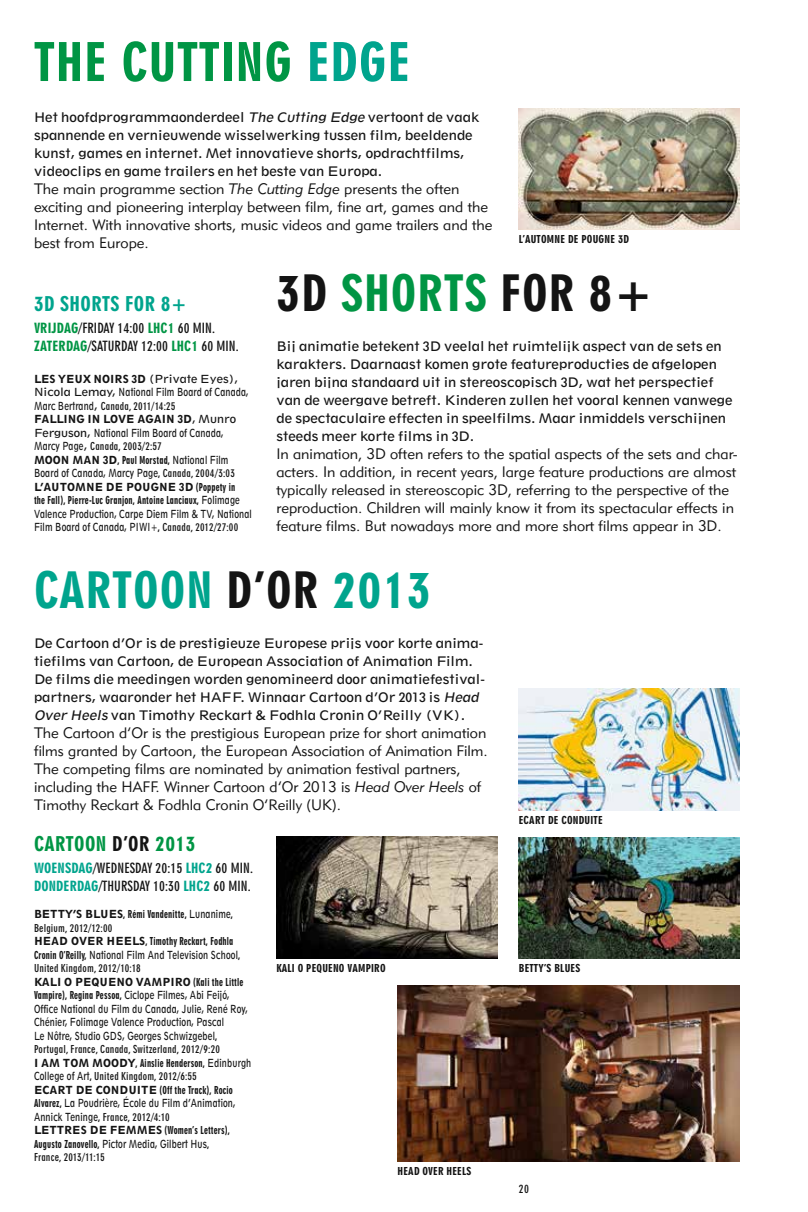
<style>
.page{position:relative;width:808px;height:1212px;background:#fff}
.page>*{position:absolute;margin:0;border:0;box-sizing:border-box;transform-origin:0 0}
.t1{font:51px "Geometric 706 BT Black Condensed B";letter-spacing:.02em;color:#009544}
.t2{font:48px "Geometric 706 BT Black Condensed B";letter-spacing:.02em;color:#00a48d}
.t3{font:48px "Geometric 706 BT Black Condensed B";color:#009544}
.t4{font:48px "Geometric 706 BT Black Condensed B";color:#141414}
.t5{font:19.5px "Geometric 706 BT Black Condensed B";letter-spacing:.02em;color:#009544}
.t6{font:19.5px "Geometric 706 BT Black Condensed B";color:#00a48d}
.t7{font:15px/18px "Geometric 415 BT Lite A";color:#141414}
.t8{font:13.5px/18px "Geometric 706 BT Bold Condensed B";letter-spacing:.01em;color:#141414}
.t9{font:12.3px/18px "Geometric 212 BT";color:#141414}
.t10{font:11.25px "Geometric 706 BT Bold Condensed B";color:#141414}
.t11{font:condensed 10.5px/13.5px "Geometric 212 BT";letter-spacing:.02em;color:#141414;scale:.8 1}
.t12{font:10.5px "Geometric 706 BT Black Condensed B";letter-spacing:.02em;color:#141414;scale:.8 1}
.t13{font:10.5px "Geometric 706 BT Bold Condensed B";letter-spacing:.01em;color:#141414}
.t14{font:10.5px "Geometric 706 BT Black Condensed B";letter-spacing:.02em;color:#141414}
.t15{font:10.5px/13.5px "Geometric 212 BT";color:#141414}
.t16{font:10.5px "Geometric 706 BT Bold Condensed B";letter-spacing:-.01em;color:#141414}
.s1{color:#00a48d}
.s2{font-style:italic}
.s3{font-family:"Geometric 415 BT Lite Italic A"}
.s4{color:#141414}
.s5{font-family:"Geometric 706 BT Black Condensed B";color:#009544}
.s6{font-weight:800;font-stretch:condensed}
.s7{font-stretch:condensed}
.s8{font-family:"Geometric 212 BT";font-stretch:condensed}
.s9{font-family:"Geometric 212 BT"}
.s10{font-weight:800}
.s11{font-stretch:normal}
.s12{font-family:"Geometric 212 BT";font-weight:800;font-stretch:condensed}
.s13{font-family:"Geometric 706 BT Black Condensed B";font-stretch:normal}
.s14{font-family:"Geometric 706 BT Bold Condensed B";font-stretch:normal}
.s15{font-family:"Geometric 706 BT Black Condensed B";color:#00a48d}
.s16{font-family:"Geometric 706 BT Black Condensed B"}
</style>
<div class="page">
<img style="left:519px;top:108px;width:221px;height:122px">
<img style="left:398px;top:985px;width:342px;height:176px">
<img style="left:519px;top:689px;width:221px;height:121px">
<img style="left:519px;top:837px;width:221px;height:122px">
<img style="left:276px;top:837px;width:221px;height:122px">
<h1 class="t1" style="left:34px;top:31px;width:25px">The</h1>
<h1 class="t1" style="left:121px;top:31px;width:284px">Cutting <span class="s1">Edge</span></h1>
<p class="t9" style="left:34px;top:108px;width:447px">Het hoofdprogrammaonderdeel <span class="s2">The Cutting Edge</span> vertoont de vaak spannende en vernieuwende wisselwerking tussen film, beeldende kunst, games en internet. Met innovatieve shorts, opdrachtfilms, videoclips en game trailers en het beste van Europa.</p>
<p class="t7" style="left:34px;top:179px;width:460px">The main programme section <span class="s3">The Cutting Edge</span> presents the often exciting and pioneering interplay between film, fine art, games and the Internet. With innovative shorts, music videos and game trailers and the best from Europe.</p>
<h2 class="t3" style="left:276px;top:264px;width:249px"><span class="s4">3D</span> shorts <span class="s4">for</span></h2>
<h2 class="t4" style="left:588px;top:264px;width:66px">8+</h2>
<p class="t9" style="left:276px;top:337px;width:458px">Bij animatie betekent 3D veelal het ruimtelijk aspect van de sets en karakters. Daarnaast komen grote featureproducties de afgelopen jaren bijna standaard uit in stereoscopisch 3D, wat het perspectief van de weergave betreft. Kinderen zullen het vooral kennen vanwege de spectaculaire effecten in speelfilms. Maar inmiddels verschijnen steeds meer korte films in 3D.</p>
<p class="t7" style="left:276px;top:445px;width:463px">In animation, 3D often refers to the spatial aspects of the sets and char&shy;acters. In addition, in recent years, large feature productions are almost typically released in stereoscopic 3D, referring to the perspective of the reproduction. Children will mainly know it from its spectacular effects in feature films. But nowadays more and more short films appear in 3D.</p>
<p class="t14" style="left:519px;top:233px;width:111px">L’Automne de Pougne 3D</p>
<h3 class="t6" style="left:34px;top:292px;width:102px">3D shorts for</h3>
<h3 class="t6" style="left:161px;top:292px;width:28px">8+</h3>
<p class="t8" style="left:34px;top:319px;width:206px"><span class="s5">Vrijdag</span>/Friday 14:00 <span class="s5">LHC1</span> 60 min.<br><span class="s5">Zaterdag</span>/Saturday 12:00 <span class="s5">LHC1</span> 60 min.</p>
<p class="t15" style="left:34px;top:372px;width:216px"><span class="s6">LES YEUX NOIRS 3D</span> (Private Eyes),<br>Nicola Lemay, <span class="s7">National Film Board of Canada,</span></p>
<p class="t13" style="left:34px;top:399px;width:143px"><span class="s8">Marc Bertrand</span><span class="s9">,</span> Canada, 2011/14:25</p>
<p class="t11" style="left:34px;top:412px;width:254px"><span class="s10">FALLING IN LOVE AGAIN 3D</span><span class="s11">, Munro<br>Ferguson,</span> National Film Board of Canada,</p>
<p class="t13" style="left:34px;top:440px;width:129px"><span class="s8">Marcy Page</span><span class="s9">,</span> Canada, 2003/2:57</p>
<p class="t12" style="left:34px;top:453px;width:245px"><span class="s12">MOON MAN 3D</span>, Paul Morstad, <span class="s8">National Film</span></p>
<p class="t11" style="left:34px;top:466px;width:253px">Board of Canada, Marcy Page<span class="s13">,</span> <span class="s14">Canada, 2004/3:03<br></span><span class="s10">L’AUTOMN E D E POUGN E 3D</span> <span class="s13">(Poppety in</span></p>
<p class="t12" style="left:34px;top:494px;width:259px">the Fall), Pierre-Luc Granjon, Antoine Lanciaux, <span class="s8">Folimage</span></p>
<p class="t11" style="left:34px;top:507px;width:274px">Valence Production, Carpe Diem Film &amp; TV, National<br>Film Board of Canada, PIWI+<span class="s13">,</span> <span class="s14">Canada, 2012/27:00</span></p>
<h2 class="t2" style="left:34px;top:561px;width:399px">Cartoon <span class="s4">d’Or</span> 2013</h2>
<p class="t9" style="left:34px;top:634px;width:452px">De Cartoon d’Or is de prestigieuze Europese prijs voor korte anima&shy;tiefilms van Cartoon, de European Association of Animation Film.<br>De films die meedingen worden genomineerd door animatiefestival&shy;partners, waaronder het HAFF. Winnaar Cartoon d’Or 2013 is <span class="s2">Head Over Heels</span> van Timothy Reckart &amp; Fodhla Cronin O’Reilly (VK).</p>
<p class="t7" style="left:34px;top:724px;width:455px">The Cartoon d’Or is the prestigious European prize for short animation films granted by Cartoon, the European Association of Animation Film.<br>The competing films are nominated by animation festival partners, including the HAFF. Winner Cartoon d’Or 2013 is <span class="s3">Head Over Heels</span> of Timothy Reckart &amp; Fodhla Cronin O’Reilly (UK).</p>
<p class="t14" style="left:519px;top:813px;width:84px">Ecart de Conduite</p>
<h3 class="t5" style="left:34px;top:832px;width:163px">Cartoon <span class="s4">d’Or</span> 2013</h3>
<p class="t8" style="left:34px;top:859px;width:221px"><span class="s15">Woe nsdag</span>/Wednesday 20:15 <span class="s15">LHC2</span> 60 min.<br><span class="s15">Donderdag</span>/Th ursday 10:30 <span class="s15">LHC2</span> 60 min.</p>
<p class="t12" style="left:34px;top:908px;width:250px"><span class="s12">BETTY’S BLUES</span>, Rémi Vandenitte, <span class="s8">Lunanime</span>,</p>
<p class="t13" style="left:34px;top:921px;width:80px">Belgium, 2012/12:00</p>
<p class="t12" style="left:34px;top:935px;width:251px"><span class="s12">H EAD OVER H EELS</span>, Timothy Reckart, Fodhla</p>
<p class="t11" style="left:34px;top:948px;width:259px"><span class="s13">Cronin O’Reilly,</span> National Film And Television School<span class="s13">,</span></p>
<p class="t13" style="left:34px;top:962px;width:108px">United Kingdom, 2012/10:18</p>
<p class="t11" style="left:34px;top:975px;width:269px"><span class="s10">KALI O PEQUEN O VAMP IRO</span> <span class="s13">(Kali the Little Vampire), Regina Pessoa,</span> Ciclope Filmes, Abi Feijó, Office National du Film du Canada, Julie, René Roy, Chénier, Folimage Valence Production, Pascal<br>Le Nôtre, Studio GDS, Georges Schwizgebel<span class="s13">,</span></p>
<p class="t13" style="left:34px;top:1043px;width:187px">Portugal, France, Canada, Switzerland, 2012/9:20</p>
<p class="t12" style="left:34px;top:1056px;width:273px"><span class="s12">I AM TOM MOODY</span>, Ainslie Henderson, <span class="s8">Edinburgh</span></p>
<p class="t13" style="left:34px;top:1070px;width:164px"><span class="s8">College of Art</span><span class="s16">,</span> United Kingdom, 2012/6:55</p>
<p class="t12" style="left:34px;top:1083px;width:250px"><span class="s12">E CART D E COND UITE</span> (Off the Track), Rocio</p>
<p class="t11" style="left:34px;top:1096px;width:253px"><span class="s13">Alvarez,</span> La Poudrière, École du Film d’Animation,</p>
<p class="t13" style="left:34px;top:1110px;width:137px"><span class="s8">Annick Teninge</span><span class="s16">,</span> France, 2012/4:10</p>
<p class="t12" style="left:34px;top:1124px;width:246px"><span class="s12">LETT RES D E FEMM ES</span> (Women’s Letters),</p>
<p class="t11" style="left:34px;top:1137px;width:221px"><span class="s13">Augusto Zanovello,</span> Pictor Media, Gilbert Hus<span class="s13">,</span></p>
<p class="t16" style="left:34px;top:1151px;width:72px">France, 2013/11:15</p>
<p class="t14" style="left:276px;top:962px;width:105px">Kali o Pequeno Vampiro</p>
<p class="t14" style="left:519px;top:962px;width:63px">Betty’s Blues</p>
<p class="t14" style="left:398px;top:1164px;width:75px">Head Over Hee ls</p>
<p class="t10" style="left:519px;top:1182px;width:12px">20</p>
</div>
